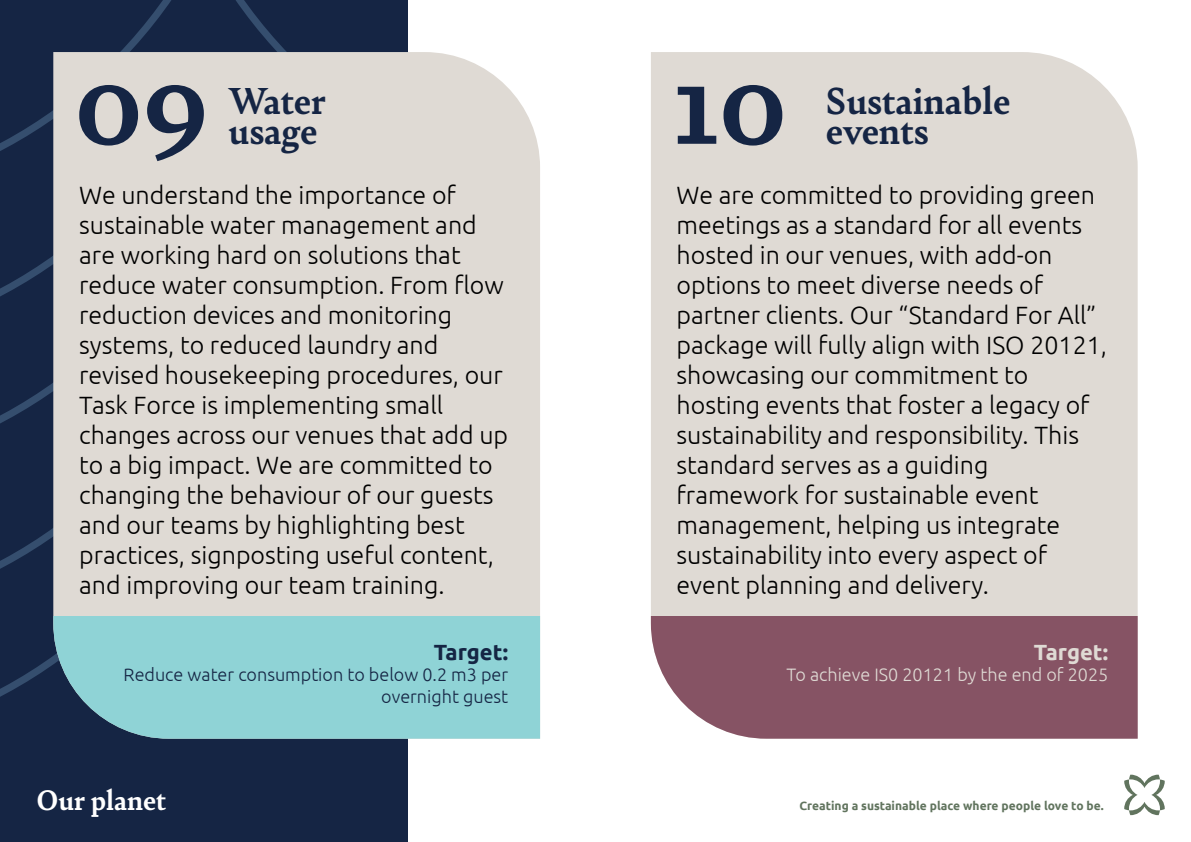
<style>
.page{position:relative;width:1191px;height:842px;background:#fff}
.page>*{position:absolute;margin:0;border:0;box-sizing:border-box;transform-origin:0 0}
.t1{font:700 120px "Bely";color:#152544}
.t2{font:700 40px/30px "Bely";color:#152544}
.t3{font:700 30px "Bely";color:#fff}
.t4{font:300 25px/30px "Ubuntu";color:#000}
.t5{font:700 22px "Ubuntu";color:#152544}
.t6{font:700 22px "Ubuntu";color:#dfdad4}
.t7{font:300 18px/21.6px "Ubuntu";color:#152544;text-align:right}
.t8{font:300 18px "Ubuntu";color:#dfdad4}
.t9{font:700 12px "Ubuntu";color:#61745e}
</style>
<div class="page">
<div style="left:0;top:0;width:407px;height:204px;background:#152544"></div>
<div style="left:0;top:204px;width:53px;height:273px;background:#152544"></div>
<div style="left:0;top:477px;width:407px;height:365px;background:#152544"></div>
<div style="left:53px;top:52px;width:487px;height:564px;background:#dfdad4"></div>
<div style="left:53px;top:616px;width:487px;height:123px;background:#8fd3d6"></div>
<div style="left:651px;top:52px;width:486px;height:564px;background:#dfdad4"></div>
<div style="left:651px;top:616px;width:486px;height:123px;background:#865364"></div>
<svg style="left:1124px;top:775px;width:40px;height:40px"></svg>
<h1 class="t1" style="left:75px;top:19px;width:134px">09</h1>
<h2 class="t2" style="left:228px;top:84px;width:99px">Water usage</h2>
<h1 class="t1" style="left:672px;top:19px;width:116px">10</h1>
<h2 class="t2" style="left:826px;top:84px;width:186px">Sustainable events</h2>
<p class="t4" style="left:79px;top:180px;width:430px">We understand the importance of sustainable water management and are working hard on solutions that reduce water consumption. From flow reduction devices and monitoring systems, to reduced laundry and revised housekeeping procedures, our Task Force is implementing small changes across our venues that add up to a big impact. We are committed to changing the behaviour of our guests and our teams by highlighting best practices, signposting useful content, and improving our team training.</p>
<p class="t4" style="left:676px;top:180px;width:432px">We are committed to providing green meetings as a standard for all events hosted in our venues, with add-on options to meet diverse needs of partner clients. Our “Standard For All” package will fully align with ISO 20121, showcasing our commitment to hosting events that foster a legacy of sustainability and responsibility. This standard serves as a guiding framework for sustainable event management, helping us integrate sustainability into every aspect of event planning and delivery.</p>
<p class="t5" style="left:434px;top:639px;width:76px">Target:</p>
<p class="t7" style="left:124px;top:664px;width:386px">Reduce water consumption to below 0.2 m3 per overnight guest</p>
<p class="t3" style="left:37px;top:778px;width:131px">Our planet</p>
<p class="t6" style="left:1034px;top:639px;width:76px">Target:</p>
<p class="t8" style="left:786px;top:664px;width:323px">To achieve IS0 20121 by the end of 2025</p>
<p class="t9" style="left:799px;top:798px;width:306px">Creating a sustainable place where people love to be.</p>
</div>
